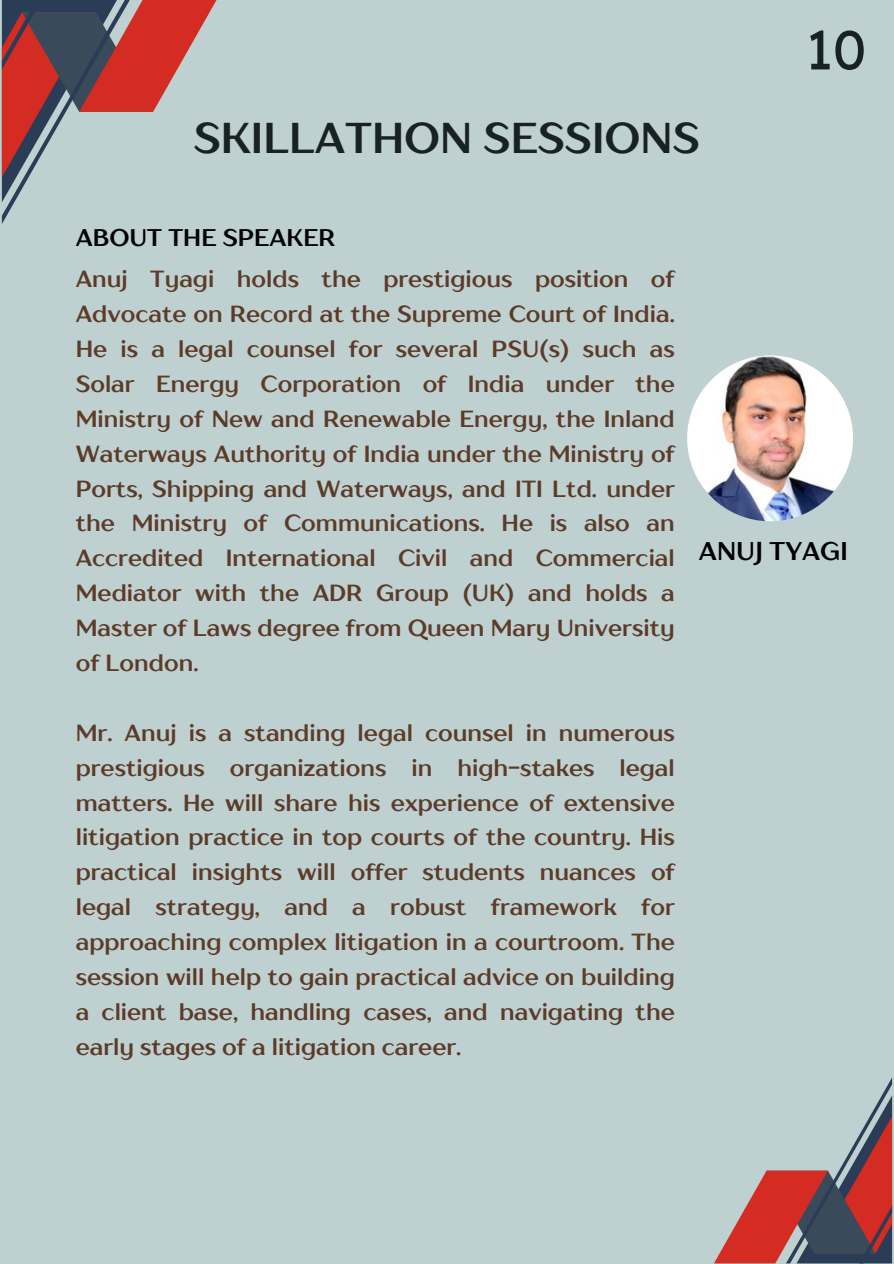
<style>
.page{position:relative;width:894px;height:1264px;background:#fff}
.page>*{position:absolute;margin:0;border:0;box-sizing:border-box;transform-origin:0 0}
.t1{font:54.9px "Lexend Deca";color:#192223}
.t2{font:700 42.9px "TT Drugs";color:#192223}
.t3{font:700 25.5px "TT Drugs";color:#000}
.t4{font:700 24px "TT Drugs";color:#000}
.t5{font:700 23.25px/34.8px "TT Drugs";color:#5c3b28;text-align:justify}
</style>
<div class="page">
<div style="left:0;top:0;width:893px;height:1263px;background:#bfd0d0"></div>
<svg style="left:2px;top:0;width:214px;height:224px"></svg>
<svg style="left:714px;top:1079px;width:177px;height:184px"></svg>
<img style="left:687px;top:355px;width:165px;height:166px;border-radius:50%">
<h1 class="t2" style="left:194px;top:111px;width:507px">SKILLATHON SESSIONS</h1>
<p class="t4" style="left:76px;top:223px;width:261px">ABOUT THE SPEAKER</p>
<p class="t1" style="left:805px;top:15px;width:62px">10</p>
<h2 class="t5" style="left:76px;top:261px;width:600px">Anuj Tyagi holds the prestigious position of Advocate on Record at the Supreme Court of India.<br>He is a legal counsel for several PSU(s) such as Solar Energy Corporation of India under the Ministry of New and Renewable Energy, the Inland Waterways Authority of India under the Ministry of Ports, Shipping and Waterways, and ITI Ltd. under the Ministry of Communications. He is also an Accredited International Civil and Commercial Mediator with the ADR Group (UK) and holds a Master of Laws degree from Queen Mary University of London.</h2>
<p class="t5" style="left:76px;top:714px;width:600px">Mr. Anuj is a standing legal counsel in numerous prestigious organizations in high-stakes legal matters. He will share his experience of extensive litigation practice in top courts of the country. His practical insights will offer students nuances of legal strategy, and a robust framework for approaching complex litigation in a courtroom. The session will help to gain practical advice on building a client base, handling cases, and navigating the early stages of a litigation career.</p>
<p class="t3" style="left:698px;top:535px;width:150px">ANUJ TYAGI</p>
</div>
